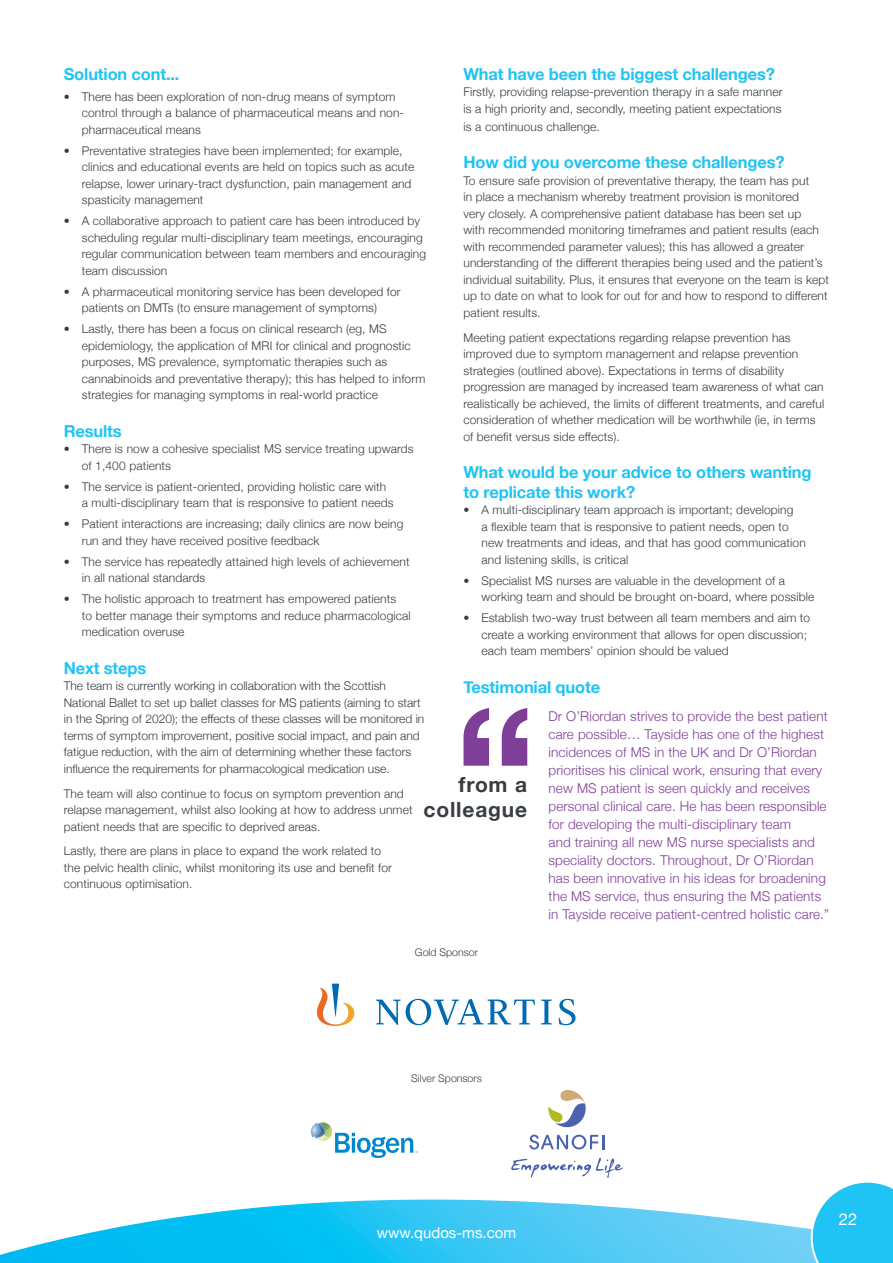
<style>
.page{position:relative;width:893px;height:1263px;background:#fff}
.page>*{position:absolute;margin:0;border:0;box-sizing:border-box;transform-origin:0 0}
.t1{font:700 21px/24.8px "Helvetica Neue";letter-spacing:.04em;color:#373d42;text-align:right}
.t2{font:700 16.5px/19.5px "Helvetica Neue";letter-spacing:-.01em;color:#20c4f4}
.t3{font:16.5px "Helvetica Neue";color:#fff}
.t4{font:15px "Helvetica Neue";color:#fff}
.t5{font:300 13.5px/18px "Helvetica Neue";letter-spacing:.01em;color:#7f3f98}
.t6{font:300 12px/16.5px "Helvetica Neue";letter-spacing:.01em;color:#373d42}
.t7{font:300 10.5px "Helvetica Neue";color:#373d42}
</style>
<div class="page">
<svg style="left:0;top:1199px;width:811px;height:64px"></svg>
<svg style="left:310px;top:1122px;width:108px;height:36px"></svg>
<svg style="left:529px;top:1134px;width:75px;height:15px"></svg>
<svg style="left:548px;top:1090px;width:38px;height:37px"></svg>
<svg style="left:511px;top:1158px;width:112px;height:20px"></svg>
<svg style="left:317px;top:984px;width:258px;height:42px"></svg>
<svg style="left:811px;top:1182px;width:82px;height:81px;background:#3eccf5"></svg>
<svg style="left:463px;top:708px;width:64px;height:58px"></svg>
<h2 class="t2" style="left:64px;top:65px;width:117px">Solution cont...</h2>
<p class="t6" style="left:82px;top:87px;width:324px;text-indent:-18px">• There has been exploration of non-drug means of symptom control through a balance of pharmaceutical means and non&shy;pharmaceutical means</p>
<p class="t6" style="left:82px;top:141px;width:334px;text-indent:-18px">• Preventative strategies have been implemented; for example, clinics and educational events are held on topics such as acute relapse, lower urinary-tract dysfunction, pain management and spasticity management</p>
<p class="t6" style="left:82px;top:212px;width:346px;text-indent:-18px">• A collaborative approach to patient care has been introduced by scheduling regular multi-disciplinary team meetings, encouraging regular communication between team members and encouraging team discussion</p>
<p class="t6" style="left:64px;top:282px;width:338px;text-align:center">• A pharmaceutical monitoring service has been developed for patients on DMTs (to ensure management of symptoms)</p>
<p class="t6" style="left:82px;top:320px;width:345px;text-indent:-18px">• Lastly, there has been a focus on clinical research (eg, MS epidemiology, the application of MRI for clinical and prognostic purposes, MS prevalence, symptomatic therapies such as cannabinoids and preventative therapy); this has helped to inform strategies for managing symptoms in real-world practice</p>
<h2 class="t2" style="left:64px;top:422px;width:59px">Results</h2>
<p class="t6" style="left:82px;top:440px;width:333px;text-indent:-18px">• There is now a cohesive specialist MS service treating upwards of 1,400 patients</p>
<p class="t6" style="left:82px;top:477px;width:313px;text-indent:-18px">• The service is patient-oriented, providing holistic care with a multi-disciplinary team that is responsive to patient needs</p>
<p class="t6" style="left:82px;top:515px;width:323px;text-indent:-18px">• Patient interactions are increasing; daily clinics are now being run and they have received positive feedback</p>
<p class="t6" style="left:82px;top:552px;width:329px;text-indent:-18px">• The service has repeatedly attained high levels of achievement in all national standards</p>
<p class="t6" style="left:82px;top:590px;width:330px;text-indent:-18px">• The holistic approach to treatment has empowered patients<br>to better manage their symptoms and reduce pharmacological medication overuse</p>
<h2 class="t2" style="left:64px;top:659px;width:84px">Next steps</h2>
<p class="t6" style="left:64px;top:677px;width:362px">The team is currently working in collaboration with the Scottish National Ballet to set up ballet classes for MS patients (aiming to start in the Spring of 2020); the effects of these classes will be monitored in terms of symptom improvement, positive social impact, and pain and fatigue reduction, with the aim of determining whether these factors influence the requirements for pharmacological medication use.</p>
<p class="t6" style="left:64px;top:784px;width:350px">The team will also continue to focus on symptom prevention and relapse management, whilst also looking at how to address unmet patient needs that are specific to deprived areas.</p>
<p class="t6" style="left:64px;top:842px;width:330px">Lastly, there are plans in place to expand the work related to the pelvic health clinic, whilst monitoring its use and benefit for continuous optimisation.</p>
<h2 class="t2" style="left:463px;top:65px;width:313px">What have been the biggest challenges?</h2>
<p class="t6" style="left:463px;top:83px;width:320px">Firstly, providing relapse-prevention therapy in a safe manner is a high priority and, secondly, meeting patient expectations</p>
<p class="t6" style="left:463px;top:117px;width:138px">is a continuous challenge.</p>
<h2 class="t2" style="left:463px;top:153px;width:323px">How did you overcome these challenges?</h2>
<p class="t6" style="left:463px;top:171px;width:367px">To ensure safe provision of preventative therapy, the team has put<br>in place a mechanism whereby treatment provision is monitored<br>very closely. A comprehensive patient database has been set up<br>with recommended monitoring timeframes and patient results (each with recommended parameter values); this has allowed a greater understanding of the different therapies being used and the patient’s individual suitability. Plus, it ensures that everyone on the team is kept up to date on what to look for out for and how to respond to different patient results.</p>
<p class="t6" style="left:463px;top:328px;width:362px">Meeting patient expectations regarding relapse prevention has improved due to symptom management and relapse prevention strategies (outlined above). Expectations in terms of disability progression are managed by increased team awareness of what can realistically be achieved, the limits of different treatments, and careful consideration of whether medication will be worthwhile (ie, in terms of benefit versus side effects).</p>
<h2 class="t2" style="left:463px;top:463px;width:350px">What would be your advice to others wanting to replicate this work?</h2>
<p class="t6" style="left:481px;top:501px;width:326px;text-indent:-18px">• A multi-disciplinary team approach is important; developing<br>a flexible team that is responsive to patient needs, open to new treatments and ideas, and that has good communication and listening skills, is critical</p>
<p class="t6" style="left:481px;top:571px;width:334px;text-indent:-18px">• Specialist MS nurses are valuable in the development of a working team and should be brought on-board, where possible</p>
<p class="t6" style="left:481px;top:609px;width:330px;text-indent:-18px">• Establish two-way trust between all team members and aim to create a working environment that allows for open discussion; each team members’ opinion should be valued</p>
<h2 class="t2" style="left:463px;top:677px;width:138px">Testimonial quote</h2>
<p class="t5" style="left:549px;top:706px;width:282px">Dr O’Riordan strives to provide the best patient care possible… Tayside has one of the highest incidences of MS in the UK and Dr O’Riordan prioritises his clinical work, ensuring that every new MS patient is seen quickly and receives personal clinical care. He has been responsible for developing the multi-disciplinary team<br>and training all new MS nurse specialists and speciality doctors. Throughout, Dr O’Riordan has been innovative in his ideas for broadening the MS service, thus ensuring the MS patients in Tayside receive patient-centred holistic care.”</p>
<h1 class="t1" style="left:423px;top:773px;width:105px">from a colleague</h1>
<p class="t7" style="left:415px;top:944px;width:65px">Gold Sponsor</p>
<p class="t7" style="left:411px;top:1069px;width:72px">Silver Sponsors</p>
<p class="t4" style="left:377px;top:1222px;width:141px">www.qudos-ms.com</p>
<h2 class="t3" style="left:839px;top:1207px;width:20px">22</h2>
</div>
